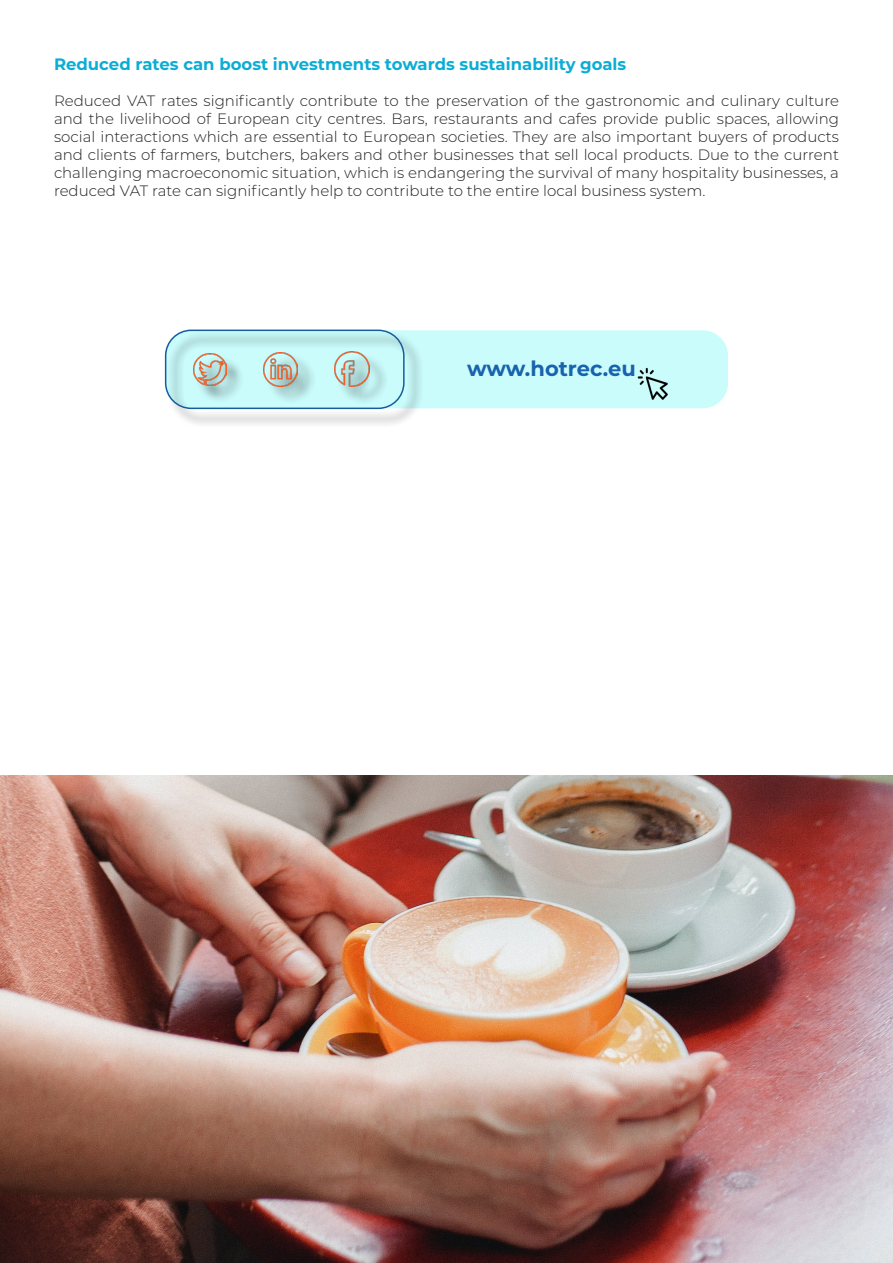
<style>
.page{position:relative;width:893px;height:1263px;background:#fff}
.page>*{position:absolute;margin:0;border:0;box-sizing:border-box;transform-origin:0 0}
.t1{font:700 21px "Montserrat";color:#1962ad}
.t2{font:700 16.5px "Montserrat";color:#0badd5}
.t3{font:300 15px/18px "Montserrat";color:#231f20;text-align:justify}
</style>
<div class="page">
<img style="left:0;top:775px;width:893px;height:488px">
<div style="left:165px;top:330px;width:563px;height:78px;background:#c9fcfb;border-radius:26px"></div>
<div style="left:167px;top:332px;width:256px;height:96px;background:#231f20;opacity:.75"></div>
<img style="left:193px;top:353px;width:33px;height:32px">
<img style="left:264px;top:352px;width:34px;height:34px">
<img style="left:334px;top:352px;width:36px;height:35px">
<div style="left:165px;top:330px;width:240px;height:79px;border:2px solid #175d9e;border-radius:26px"></div>
<img style="left:637px;top:367px;width:31px;height:33px">
<p class="t2" style="left:54px;top:52px;width:574px">Reduced rates can boost investments towards sustainability goals</p>
<p class="t3" style="left:54px;top:91px;width:786px">Reduced VAT rates significantly contribute to the preservation of the gastronomic and culinary culture and the livelihood of European city centres. Bars, restaurants and cafes provide public spaces, allowing social interactions which are essential to European societies. They are also important buyers of products and clients of farmers, butchers, bakers and other businesses that sell local products. Due to the current challenging macroeconomic situation, which is endangering the survival of many hospitality businesses, a reduced VAT rate can significantly help to contribute to the entire local business system.</p>
<p class="t1" style="left:467px;top:354px;width:170px">www.hotrec.eu</p>
</div>
